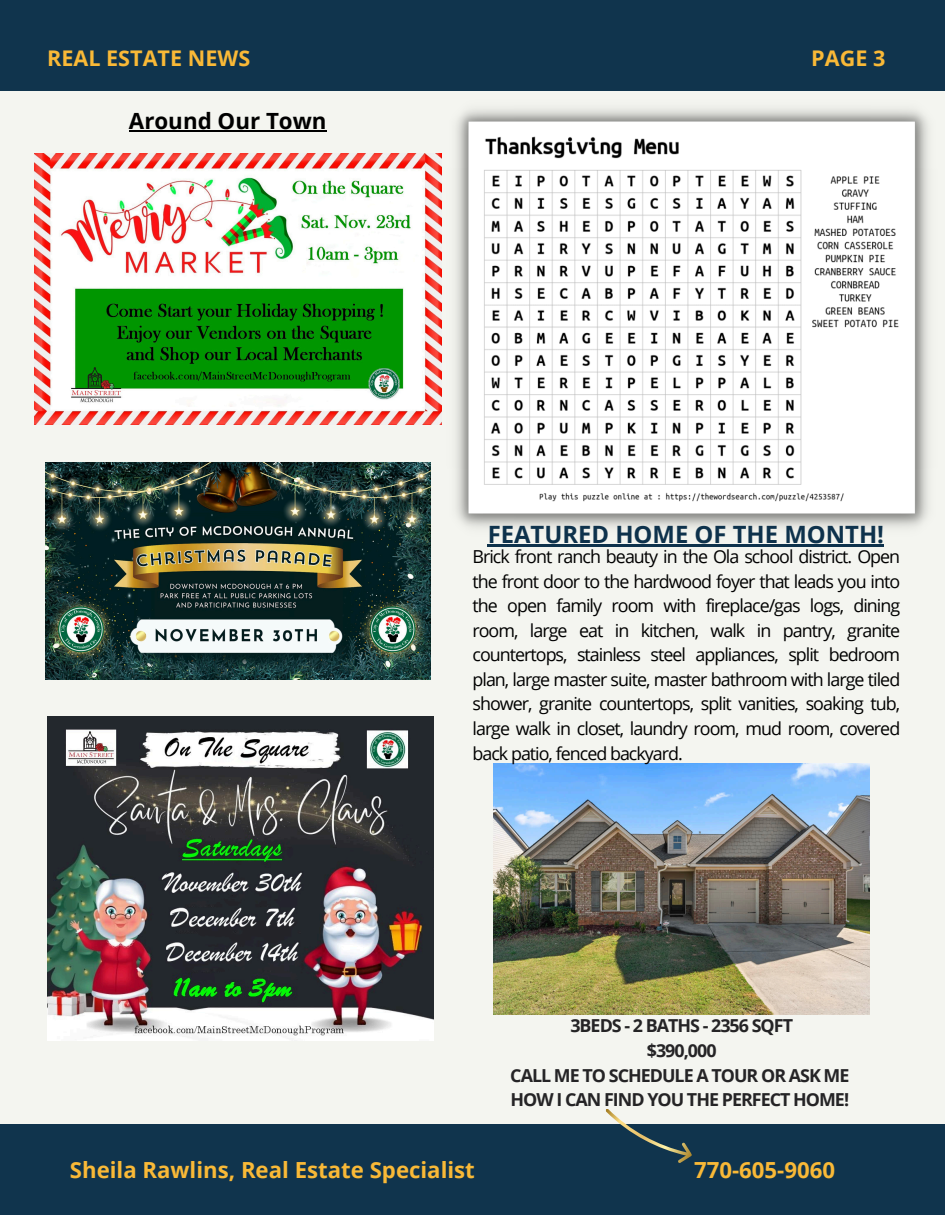
<style>
.page{position:relative;width:945px;height:1215px;background:#f4f5f0}
.page>*{position:absolute;margin:0;border:0;box-sizing:border-box;transform-origin:0 0}
.t1{font:700 23.85px "Open Sans";color:#0e324c}
.t2{font:700 22.35px "Open Sans";color:#000}
.t3{font:700 22.2px "Open Sans";color:#f9b937}
.t4{font:700 21.6px "Open Sans";color:#f9b937}
.t5{font:17.85px/24.6px "Open Sans";letter-spacing:-.055em;color:#000;text-align:justify}
.t6{font:700 17.85px/24.6px "Open Sans";letter-spacing:-.055em;color:#252426;text-align:center}
</style>
<div class="page">
<div style="left:0;top:0;width:945px;height:91px;background:#0e324c"></div>
<div style="left:0;top:1124px;width:945px;height:91px;background:#0e324c"></div>
<svg style="left:606px;top:1109px;width:86px;height:54px"></svg>
<img style="left:456px;top:109px;width:473px;height:419px">
<img style="left:494px;top:763px;width:376px;height:251px">
<img style="left:34px;top:154px;width:407px;height:271px">
<img style="left:47px;top:716px;width:386px;height:324px">
<img style="left:45px;top:462px;width:386px;height:217px">
<hr style="left:129px;top:130px;width:198px;height:1px;background:#000">
<hr style="left:488px;top:545px;width:396px;height:2px;background:#0e324c">
<p class="t4" style="left:47px;top:43px;width:205px">REAL ESTATE NEWS</p>
<p class="t4" style="left:811px;top:43px;width:76px">PAGE 3</p>
<p class="t2" style="left:129px;top:105px;width:199px">Around Our Town</p>
<h3 class="t1" style="left:488px;top:517px;width:398px">FEATURED HOME OF THE MONTH!</h3>
<p class="t5" style="left:472px;top:544px;width:429px">Brick front ranch beauty in the Ola school district. Open the front door to the hardwood foyer that leads you into the open family room with fireplace/gas logs, dining room, large eat in kitchen, walk in pantry, granite countertops, stainless steel appliances, split bedroom plan, large master suite, master bathroom with large tiled shower, granite countertops, split vanities, soaking tub, large walk in closet, laundry room, mud room, covered back patio, fenced backyard.</p>
<h1 class="t6" style="left:510px;top:1013px;width:341px">3BEDS - 2 BATHS - 2356 SQFT<br>$390,000<br>CALL ME TO SCHEDULE A TOUR OR ASK ME<br>HOW I CAN FIND YOU THE PERFECT HOME!</h1>
<p class="t3" style="left:70px;top:1155px;width:407px">Sheila Rawlins, Real Estate Specialist</p>
<p class="t3" style="left:694px;top:1155px;width:142px">770-605-9060</p>
</div>
